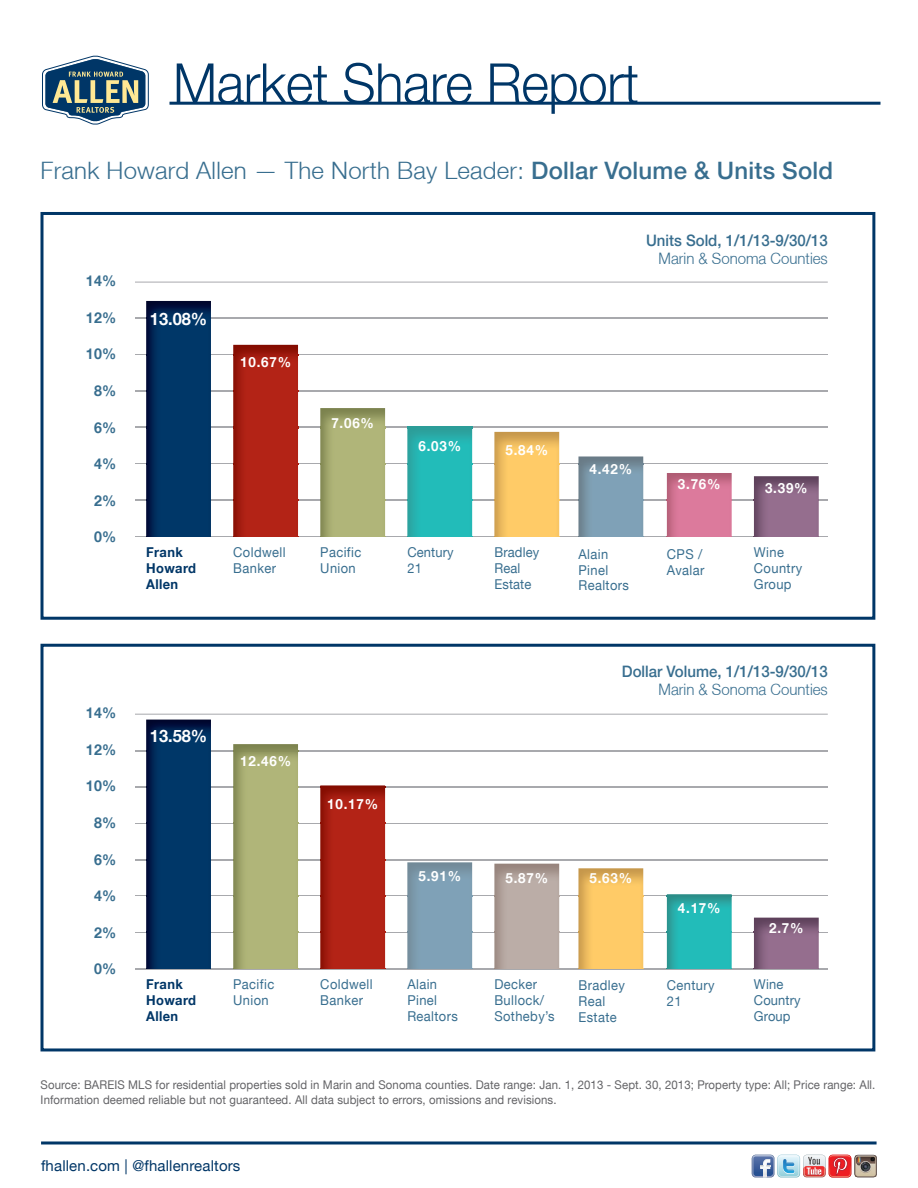
<style>
.page{position:relative;width:918px;height:1188px;background:#fff}
.page>*{position:absolute;margin:0;border:0;box-sizing:border-box;transform-origin:0 0}
.t1{font:300 55.65px "Helvetica Neue LT";letter-spacing:-.01em;color:#003667;scale:.95 1}
.t2{font:300 24px "Helvetica Neue LT";letter-spacing:.01em;color:#386e8f}
.t3{font:700 17.1px "Helvetica Neue LT";color:#fff;scale:.96 1}
.t4{font:500 15.75px "Helvetica Neue LT";color:#386e8f;scale:.95 1}
.t5{font:300 15.75px "Helvetica Neue LT";color:#386e8f;scale:.95 1}
.t6{font:15px "Helvetica Neue LT";letter-spacing:.01em;color:#003667}
.t7{font:700 14.85px "Helvetica Neue LT";letter-spacing:.02em;color:#386e8f;scale:.95 1}
.t8{font:700 13.95px "Helvetica Neue LT";letter-spacing:.06em;color:#fff;scale:.96 1}
.t9{font:13.65px/15.9px "Helvetica Neue LT";letter-spacing:.03em;color:#386e8f;scale:.95 1}
.t10{font:13.65px/15.9px "Helvetica Neue LT";letter-spacing:.01em;color:#386e8f;scale:.95 1}
.t11{font:700 13.65px/15.9px "Helvetica Neue LT";letter-spacing:.03em;color:#003667;scale:.95 1}
.t12{font:12px/15px "Helvetica Neue LT";letter-spacing:.01em;color:#636366;scale:.95 1}
.s1{font-weight:500}
</style>
<div class="page">
<hr style="left:135px;top:750px;width:693px;height:1px;background:#a8a9ad">
<hr style="left:135px;top:786px;width:693px;height:1px;background:#a8a9ad">
<hr style="left:135px;top:823px;width:693px;height:1px;background:#a8a9ad">
<hr style="left:135px;top:932px;width:693px;height:1px;background:#a8a9ad">
<hr style="left:135px;top:895px;width:693px;height:1px;background:#a8a9ad">
<hr style="left:135px;top:859px;width:693px;height:1px;background:#a8a9ad">
<hr style="left:135px;top:968px;width:693px;height:1px;background:#a8a9ad">
<hr style="left:135px;top:714px;width:693px;height:1px;background:#a8a9ad">
<hr style="left:135px;top:318px;width:693px;height:1px;background:#a8a9ad">
<hr style="left:135px;top:354px;width:693px;height:1px;background:#a8a9ad">
<hr style="left:135px;top:391px;width:693px;height:1px;background:#a8a9ad">
<hr style="left:135px;top:500px;width:693px;height:1px;background:#a8a9ad">
<hr style="left:135px;top:463px;width:693px;height:1px;background:#a8a9ad">
<hr style="left:135px;top:427px;width:693px;height:1px;background:#a8a9ad">
<hr style="left:135px;top:536px;width:693px;height:1px;background:#a8a9ad">
<hr style="left:135px;top:282px;width:693px;height:1px;background:#a8a9ad">
<div style="left:40px;top:644px;width:835px;height:407px;border:3px solid #003667"></div>
<svg style="left:42px;top:55px;width:107px;height:69px"></svg>
<hr style="left:170px;top:102px;width:710px;height:3px;background:#003667">
<div style="left:40px;top:212px;width:835px;height:408px;border:3px solid #003667"></div>
<img style="left:667px;top:473px;width:65px;height:64px">
<img style="left:667px;top:500px;width:65px;height:1px">
<img style="left:146px;top:301px;width:65px;height:236px">
<img style="left:146px;top:318px;width:65px;height:1px">
<img style="left:146px;top:354px;width:65px;height:1px">
<img style="left:146px;top:391px;width:65px;height:1px">
<img style="left:146px;top:500px;width:65px;height:1px">
<img style="left:146px;top:463px;width:65px;height:1px">
<img style="left:146px;top:427px;width:65px;height:1px">
<img style="left:320px;top:408px;width:65px;height:129px">
<img style="left:320px;top:500px;width:65px;height:1px">
<img style="left:320px;top:463px;width:65px;height:1px">
<img style="left:320px;top:427px;width:65px;height:1px">
<img style="left:494px;top:432px;width:65px;height:105px">
<img style="left:494px;top:500px;width:65px;height:1px">
<img style="left:494px;top:463px;width:65px;height:1px">
<img style="left:578px;top:456px;width:65px;height:81px">
<img style="left:578px;top:500px;width:65px;height:1px">
<img style="left:578px;top:463px;width:65px;height:1px">
<img style="left:407px;top:427px;width:65px;height:110px">
<img style="left:407px;top:500px;width:65px;height:1px">
<img style="left:407px;top:463px;width:65px;height:1px">
<img style="left:233px;top:345px;width:65px;height:192px">
<img style="left:233px;top:354px;width:65px;height:1px">
<img style="left:233px;top:391px;width:65px;height:1px">
<img style="left:233px;top:500px;width:65px;height:1px">
<img style="left:233px;top:463px;width:65px;height:1px">
<img style="left:233px;top:427px;width:65px;height:1px">
<img style="left:754px;top:476px;width:65px;height:61px">
<img style="left:754px;top:500px;width:65px;height:1px">
<img style="left:667px;top:894px;width:65px;height:75px">
<img style="left:667px;top:932px;width:65px;height:1px">
<img style="left:667px;top:895px;width:65px;height:1px">
<img style="left:146px;top:720px;width:65px;height:249px">
<img style="left:146px;top:750px;width:65px;height:1px">
<img style="left:146px;top:786px;width:65px;height:1px">
<img style="left:146px;top:823px;width:65px;height:1px">
<img style="left:146px;top:932px;width:65px;height:1px">
<img style="left:146px;top:895px;width:65px;height:1px">
<img style="left:146px;top:859px;width:65px;height:1px">
<img style="left:320px;top:785px;width:65px;height:184px">
<img style="left:320px;top:786px;width:65px;height:1px">
<img style="left:320px;top:823px;width:65px;height:1px">
<img style="left:320px;top:932px;width:65px;height:1px">
<img style="left:320px;top:895px;width:65px;height:1px">
<img style="left:320px;top:859px;width:65px;height:1px">
<img style="left:494px;top:864px;width:65px;height:105px">
<img style="left:494px;top:932px;width:65px;height:1px">
<img style="left:494px;top:895px;width:65px;height:1px">
<img style="left:578px;top:868px;width:65px;height:101px">
<img style="left:578px;top:932px;width:65px;height:1px">
<img style="left:578px;top:895px;width:65px;height:1px">
<img style="left:407px;top:862px;width:65px;height:107px">
<img style="left:407px;top:932px;width:65px;height:1px">
<img style="left:407px;top:895px;width:65px;height:1px">
<img style="left:233px;top:744px;width:65px;height:225px">
<img style="left:233px;top:750px;width:65px;height:1px">
<img style="left:233px;top:786px;width:65px;height:1px">
<img style="left:233px;top:823px;width:65px;height:1px">
<img style="left:233px;top:932px;width:65px;height:1px">
<img style="left:233px;top:895px;width:65px;height:1px">
<img style="left:233px;top:859px;width:65px;height:1px">
<img style="left:754px;top:918px;width:65px;height:51px">
<img style="left:754px;top:932px;width:65px;height:1px">
<hr style="left:41px;top:1141px;width:836px;height:3px;background:#003667">
<img style="left:752px;top:1155px;width:125px;height:23px">
<h1 class="t1" style="left:173px;top:49px;width:492px">Market Share Report</h1>
<h2 class="t2" style="left:41px;top:156px;width:794px">Frank Howard Allen — The North Bay Leader: <span class="s1">Dollar Volume &amp; Units Sold</span></h2>
<p class="t7" style="left:86px;top:272px;width:34px">14%</p>
<p class="t7" style="left:86px;top:308px;width:34px">12%</p>
<p class="t7" style="left:86px;top:345px;width:34px">10%</p>
<p class="t7" style="left:94px;top:382px;width:25px">8%</p>
<p class="t7" style="left:94px;top:418px;width:25px">6%</p>
<p class="t7" style="left:94px;top:455px;width:25px">4%</p>
<p class="t7" style="left:94px;top:491px;width:25px">2%</p>
<p class="t7" style="left:94px;top:528px;width:25px">0%</p>
<h3 class="t3" style="left:150px;top:308px;width:61px">13.08%</h3>
<p class="t8" style="left:240px;top:354px;width:55px">10.67%</p>
<p class="t11" style="left:146px;top:544px;width:54px">Frank<br>Howard<br>Allen</p>
<p class="t9" style="left:233px;top:544px;width:57px">Coldwell<br>Banker</p>
<p class="t8" style="left:331px;top:415px;width:46px">7.06%</p>
<p class="t9" style="left:320px;top:544px;width:45px">Pacific<br>Union</p>
<p class="t8" style="left:418px;top:437px;width:46px">6.03%</p>
<p class="t10" style="left:407px;top:544px;width:50px">Century<br>21</p>
<p class="t7" style="left:86px;top:704px;width:34px">14%</p>
<p class="t7" style="left:86px;top:740px;width:34px">12%</p>
<p class="t7" style="left:86px;top:777px;width:34px">10%</p>
<p class="t7" style="left:94px;top:814px;width:25px">8%</p>
<p class="t7" style="left:94px;top:850px;width:25px">6%</p>
<p class="t7" style="left:94px;top:887px;width:25px">4%</p>
<p class="t7" style="left:94px;top:923px;width:25px">2%</p>
<p class="t7" style="left:94px;top:960px;width:25px">0%</p>
<h3 class="t3" style="left:150px;top:725px;width:61px">13.58%</h3>
<p class="t8" style="left:240px;top:752px;width:55px">12.46%</p>
<p class="t8" style="left:327px;top:795px;width:55px">10.17%</p>
<p class="t8" style="left:418px;top:868px;width:46px">5.91%</p>
<p class="t11" style="left:146px;top:976px;width:54px">Frank<br>Howard<br>Allen</p>
<p class="t9" style="left:233px;top:976px;width:45px">Pacific<br>Union</p>
<p class="t9" style="left:320px;top:976px;width:57px">Coldwell<br>Banker</p>
<p class="t9" style="left:407px;top:976px;width:55px">Alain<br>Pinel<br>Realtors</p>
<h3 class="t4" style="left:646px;top:231px;width:193px">Units Sold, 1/1/13-9/30/13</h3>
<h3 class="t5" style="left:659px;top:249px;width:180px">Marin &amp; Sonoma Counties</h3>
<p class="t8" style="left:505px;top:441px;width:46px">5.84%</p>
<p class="t10" style="left:494px;top:544px;width:49px">Bradley<br>Real<br>Estate</p>
<p class="t8" style="left:590px;top:460px;width:46px">4.42%</p>
<p class="t9" style="left:578px;top:546px;width:55px">Alain<br>Pinel<br>Realtors</p>
<p class="t8" style="left:678px;top:475px;width:46px">3.76%</p>
<p class="t9" style="left:667px;top:546px;width:41px">CPS /<br>Avalar</p>
<p class="t8" style="left:765px;top:479px;width:46px">3.39%</p>
<p class="t9" style="left:754px;top:544px;width:52px">Wine<br>Country<br>Group</p>
<h3 class="t4" style="left:622px;top:662px;width:218px">Dollar Volume, 1/1/13-9/30/13</h3>
<h3 class="t5" style="left:659px;top:679px;width:180px">Marin &amp; Sonoma Counties</h3>
<p class="t8" style="left:505px;top:870px;width:46px">5.87%</p>
<p class="t8" style="left:590px;top:870px;width:46px">5.63%</p>
<p class="t9" style="left:494px;top:976px;width:65px">Decker<br>Bullock/<br>Sotheby’s</p>
<p class="t9" style="left:578px;top:977px;width:50px">Bradley<br>Real<br>Estate</p>
<p class="t8" style="left:678px;top:900px;width:46px">4.17%</p>
<p class="t9" style="left:667px;top:977px;width:52px">Century<br>21</p>
<p class="t8" style="left:769px;top:920px;width:37px">2.7%</p>
<p class="t10" style="left:754px;top:976px;width:51px">Wine<br>Country<br>Group</p>
<p class="t12" style="left:41px;top:1078px;width:880px">Source: BAREIS MLS for residential properties sold in Marin and Sonoma counties. Date range: Jan. 1, 2013 - Sept. 30, 2013; Property type: All; Price range: All.<br>Information deemed reliable but not guaranteed. All data subject to errors, omissions and revisions.</p>
<p class="t6" style="left:41px;top:1157px;width:201px">fhallen.com | @fhallenrealtors</p>
</div>
